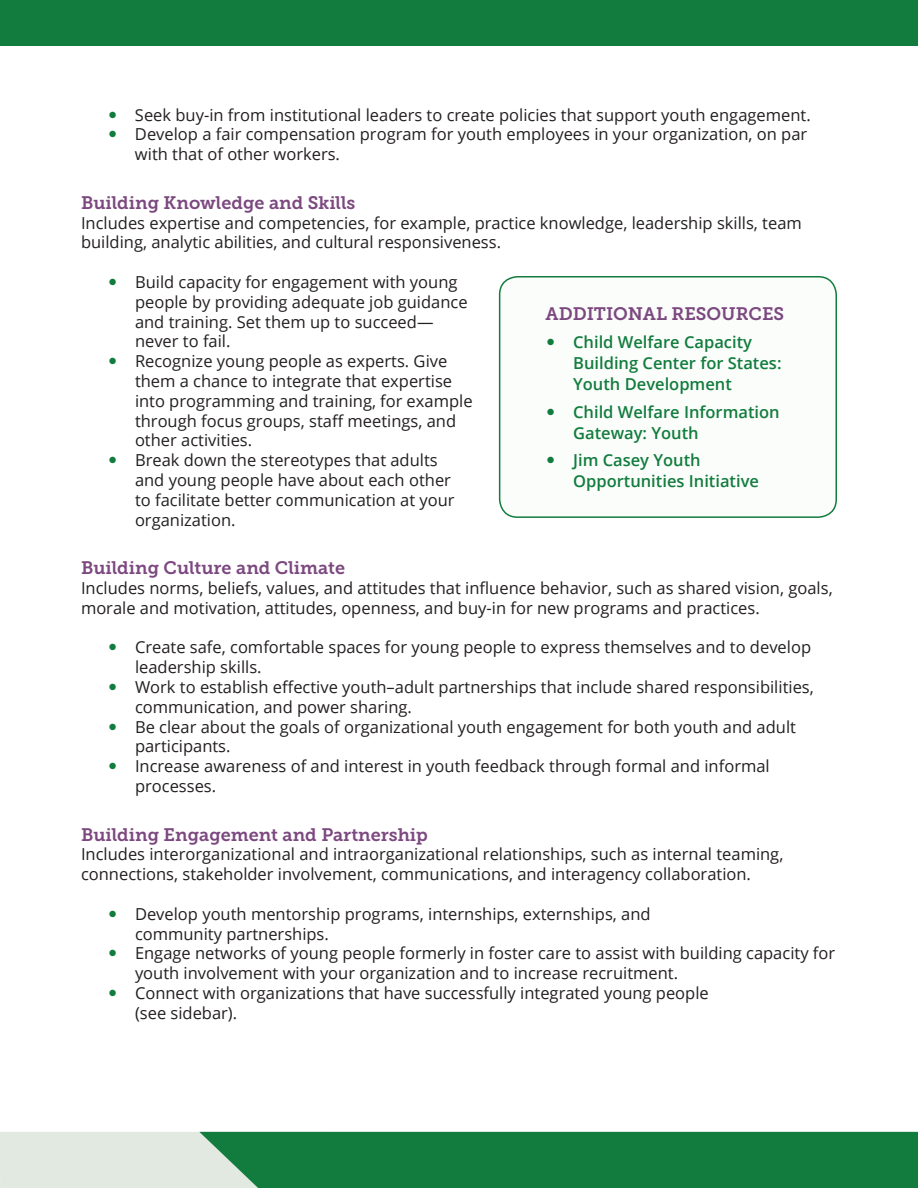
<style>
.page{position:relative;width:918px;height:1188px;background:#fff}
.page>*{position:absolute;margin:0;border:0;box-sizing:border-box;transform-origin:0 0}
.t1{font:18px "Museo Slab 700";color:#7c4880}
.t2{font:16.5px/19.8px "Open Sans";color:#231f20}
.t3{font:600 16.5px/21px "Open Sans";color:#127c3e}
</style>
<div class="page">
<div style="left:0;top:0;width:918px;height:45px;background:#127c3e"></div>
<svg style="left:0;top:1132px;width:918px;height:56px;background:#469766"></svg>
<div style="left:500px;top:277px;width:336px;height:240px;background:#fbfdfa;border-radius:18px"></div>
<div style="left:499px;top:276px;width:338px;height:242px;border:2px solid #127c3e;border-radius:18px"></div>
<p class="t2" style="left:135px;top:104px;width:677px">Seek buy-in from institutional leaders to create policies that support youth engagement.</p>
<p class="t2" style="left:135px;top:124px;width:674px">Develop a fair compensation program for youth employees in your organization, on par with that of other workers.</p>
<h3 class="t1" style="left:81px;top:192px;width:276px">Building Knowledge and Skills</h3>
<p class="t2" style="left:81px;top:212px;width:722px">Includes expertise and competencies, for example, practice knowledge, leadership skills, team building, analytic abilities, and cultural responsiveness.</p>
<p class="t2" style="left:135px;top:272px;width:334px">Build capacity for engagement with young people by providing adequate job guidance and training. Set them up to succeed— never to fail.</p>
<p class="t2" style="left:135px;top:351px;width:339px">Recognize young people as experts. Give them a chance to integrate that expertise into programming and training, for example through focus groups, staff meetings, and other activities.</p>
<p class="t2" style="left:135px;top:450px;width:321px">Break down the stereotypes that adults and young people have about each other to facilitate better communication at your organization.</p>
<h3 class="t1" style="left:546px;top:304px;width:240px">ADDITIONAL RESOURCES</h3>
<p class="t3" style="left:573px;top:331px;width:210px">Child Welfare Capacity<br>Building Center for States:<br>Youth Development</p>
<p class="t3" style="left:573px;top:401px;width:208px">Child Welfare Information<br>Gateway: Youth</p>
<p class="t3" style="left:573px;top:450px;width:187px">Jim Casey Youth<br>Opportunities Initiative</p>
<h3 class="t1" style="left:81px;top:558px;width:266px">Building Culture and Climate</h3>
<p class="t2" style="left:81px;top:578px;width:753px">Includes norms, beliefs, values, and attitudes that influence behavior, such as shared vision, goals, morale and motivation, attitudes, openness, and buy-in for new programs and practices.</p>
<p class="t2" style="left:135px;top:637px;width:678px">Create safe, comfortable spaces for young people to express themselves and to develop leadership skills.</p>
<p class="t2" style="left:135px;top:677px;width:680px">Work to establish effective youth–adult partnerships that include shared responsibilities, communication, and power sharing.</p>
<p class="t2" style="left:135px;top:716px;width:663px">Be clear about the goals of organizational youth engagement for both youth and adult participants.</p>
<p class="t2" style="left:135px;top:756px;width:636px">Increase awareness of and interest in youth feedback through formal and informal processes.</p>
<h3 class="t1" style="left:81px;top:824px;width:348px">Building Engagement and Partnership</h3>
<p class="t2" style="left:81px;top:844px;width:704px">Includes interorganizational and intraorganizational relationships, such as internal teaming, connections, stakeholder involvement, communications, and interagency collaboration.</p>
<p class="t2" style="left:135px;top:904px;width:517px">Develop youth mentorship programs, internships, externships, and community partnerships.</p>
<p class="t2" style="left:135px;top:943px;width:702px">Engage networks of young people formerly in foster care to assist with building capacity for youth involvement with your organization and to increase recruitment.</p>
<p class="t2" style="left:135px;top:983px;width:575px">Connect with organizations that have successfully integrated young people (see sidebar).</p>
</div>
